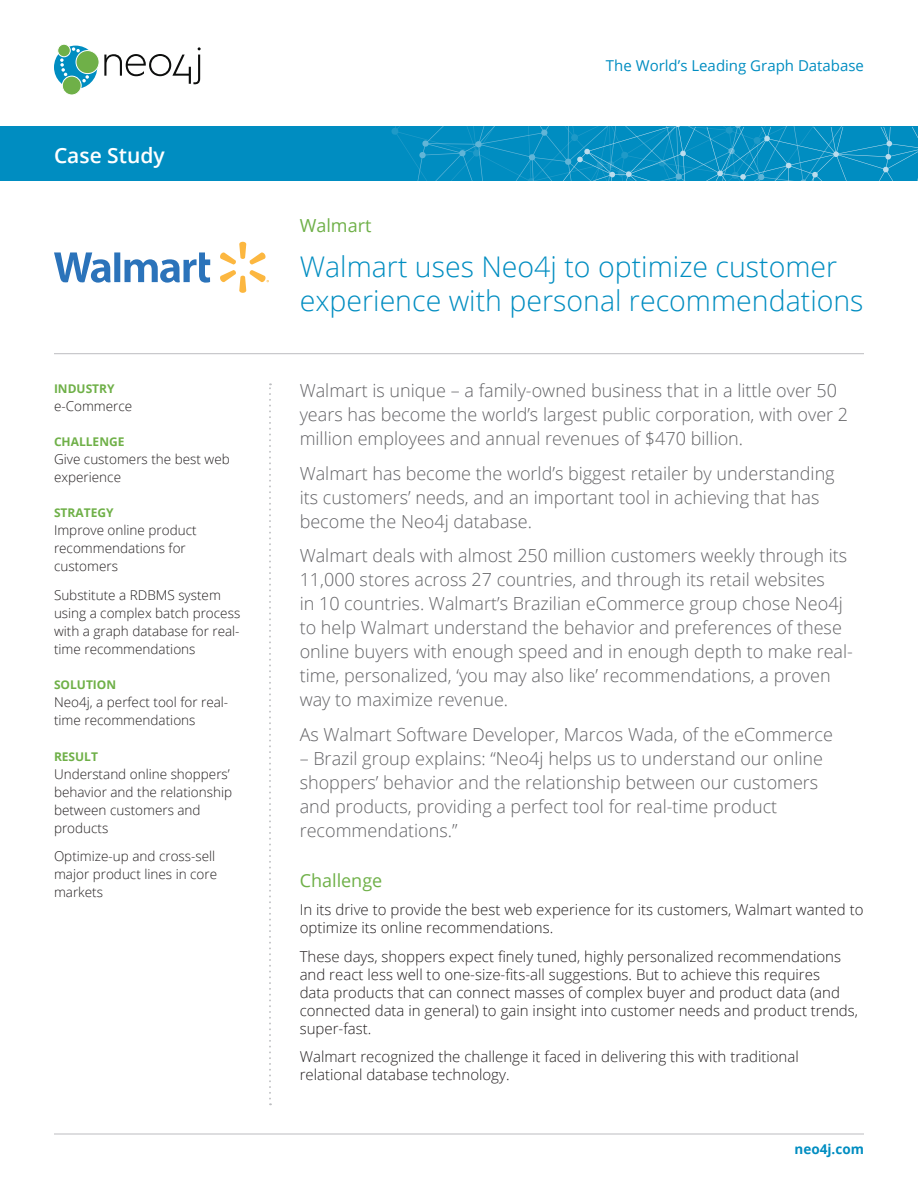
<style>
.page{position:relative;width:918px;height:1188px;background:#fff}
.page>*{position:absolute;margin:0;border:0;box-sizing:border-box;transform-origin:0 0}
.t1{font:300 28.5px/34.2px "Open Sans";color:#008dc1}
.t2{font:600 21px "Open Sans";color:#fff}
.t3{font:300 18px/24px "Open Sans";color:#636366}
.t4{font:18px "Open Sans";color:#6fb048}
.t5{font:300 15px/18px "Open Sans";color:#231f20}
.t6{font:15px "Open Sans";color:#008dc1}
.t7{font:300 13.5px/18px "Open Sans";color:#231f20}
.t8{font:700 13.5px "Open Sans";color:#008dc1}
.t9{font:700 12px "Open Sans";color:#6fb048}
</style>
<div class="page">
<div style="left:0;top:127px;width:918px;height:54px;background:#008dc1"></div>
<svg style="left:391px;top:127px;width:527px;height:54px"></svg>
<hr style="left:54px;top:1134px;width:810px;height:1px;background:#bcbdc0">
<svg style="left:54px;top:46px;width:43px;height:43px"></svg>
<svg style="left:60px;top:58px;width:7px;height:18px"></svg>
<svg style="left:82px;top:75px;width:7px;height:7px"></svg>
<svg style="left:72px;top:47px;width:8px;height:5px"></svg>
<div style="left:76px;top:51px;width:23px;height:23px;background:#6fb048;border-radius:50%"></div>
<div style="left:76px;top:50px;width:23px;height:24px;border:1px solid #fff;border-radius:50%"></div>
<div style="left:62px;top:76px;width:19px;height:19px;background:#6fb048;border-radius:50%"></div>
<div style="left:62px;top:76px;width:20px;height:19px;border:1px solid #fff;border-radius:50%"></div>
<div style="left:58px;top:44px;width:12px;height:13px;background:#6fb048;border-radius:50%"></div>
<div style="left:57px;top:44px;width:14px;height:13px;border:1px solid #fff;border-radius:50%"></div>
<svg style="left:104px;top:47px;width:97px;height:37px"></svg>
<hr style="left:54px;top:353px;width:810px;height:1px;background:#bcbdc0">
<svg style="left:269px;top:383px;width:2px;height:722px"></svg>
<svg style="left:54px;top:252px;width:156px;height:31px"></svg>
<svg style="left:220px;top:242px;width:49px;height:51px"></svg>
<p class="t2" style="left:54px;top:141px;width:112px">Case Study</p>
<p class="t9" style="left:54px;top:380px;width:62px">INDUSTRY</p>
<p class="t7" style="left:54px;top:396px;width:80px">e-Commerce</p>
<p class="t9" style="left:54px;top:433px;width:72px">CHALLENGE</p>
<p class="t7" style="left:54px;top:450px;width:177px">Give customers the best web experience</p>
<p class="t9" style="left:54px;top:505px;width:61px">STRATEGY</p>
<p class="t7" style="left:54px;top:521px;width:144px">Improve online product recommendations for customers</p>
<p class="t7" style="left:54px;top:586px;width:188px">Substitute a RDBMS system using a complex batch process with a graph database for real&shy;time recommendations</p>
<p class="t9" style="left:54px;top:676px;width:64px">SOLUTION</p>
<p class="t7" style="left:54px;top:693px;width:176px">Neo4j, a perfect tool for real&shy;time recommendations</p>
<p class="t9" style="left:54px;top:748px;width:46px">RESULT</p>
<p class="t7" style="left:54px;top:764px;width:180px">Understand online shoppers’ behavior and the relationship between customers and products</p>
<p class="t7" style="left:54px;top:847px;width:165px">Optimize-up and cross-sell major product lines in core markets</p>
<p class="t6" style="left:606px;top:55px;width:260px">The World’s Leading Graph Database</p>
<p class="t4" style="left:300px;top:214px;width:73px">Walmart</p>
<h1 class="t1" style="left:300px;top:249px;width:565px">Walmart uses Neo4j to optimize customer experience with personal recommendations</h1>
<p class="t3" style="left:300px;top:378px;width:550px">Walmart is unique – a family-owned business that in a little over 50 years has become the world’s largest public corporation, with over 2 million employees and annual revenues of $470 billion.</p>
<p class="t3" style="left:300px;top:461px;width:537px">Walmart has become the world’s biggest retailer by understanding its customers’ needs, and an important tool in achieving that has become the Neo4j database.</p>
<p class="t3" style="left:300px;top:543px;width:555px">Walmart deals with almost 250 million customers weekly through its 11,000 stores across 27 countries, and through its retail websites<br>in 10 countries. Walmart’s Brazilian eCommerce group chose Neo4j to help Walmart understand the behavior and preferences of these online buyers with enough speed and in enough depth to make real&shy;time, personalized, ‘you may also like’ recommendations, a proven way to maximize revenue.</p>
<p class="t3" style="left:300px;top:722px;width:535px">As Walmart Software Developer, Marcos Wada, of the eCommerce</p>
<p class="t3" style="left:300px;top:746px;width:525px">– Brazil group explains: “Neo4j helps us to understand our online shoppers’ behavior and the relationship between our customers and products, providing a perfect tool for real-time product recommendations.”</p>
<p class="t4" style="left:300px;top:868px;width:84px">Challenge</p>
<p class="t5" style="left:300px;top:900px;width:565px">In its drive to provide the best web experience for its customers, Walmart wanted to optimize its online recommendations.</p>
<p class="t5" style="left:300px;top:947px;width:560px">These days, shoppers expect finely tuned, highly personalized recommendations and react less well to one-size-fits-all suggestions. But to achieve this requires<br>data products that can connect masses of complex buyer and product data (and connected data in general) to gain insight into customer needs and product trends, super-fast.</p>
<p class="t5" style="left:300px;top:1047px;width:501px">Walmart recognized the challenge it faced in delivering this with traditional relational database technology.</p>
<p class="t8" style="left:795px;top:1139px;width:71px">neo4j.com</p>
</div>
